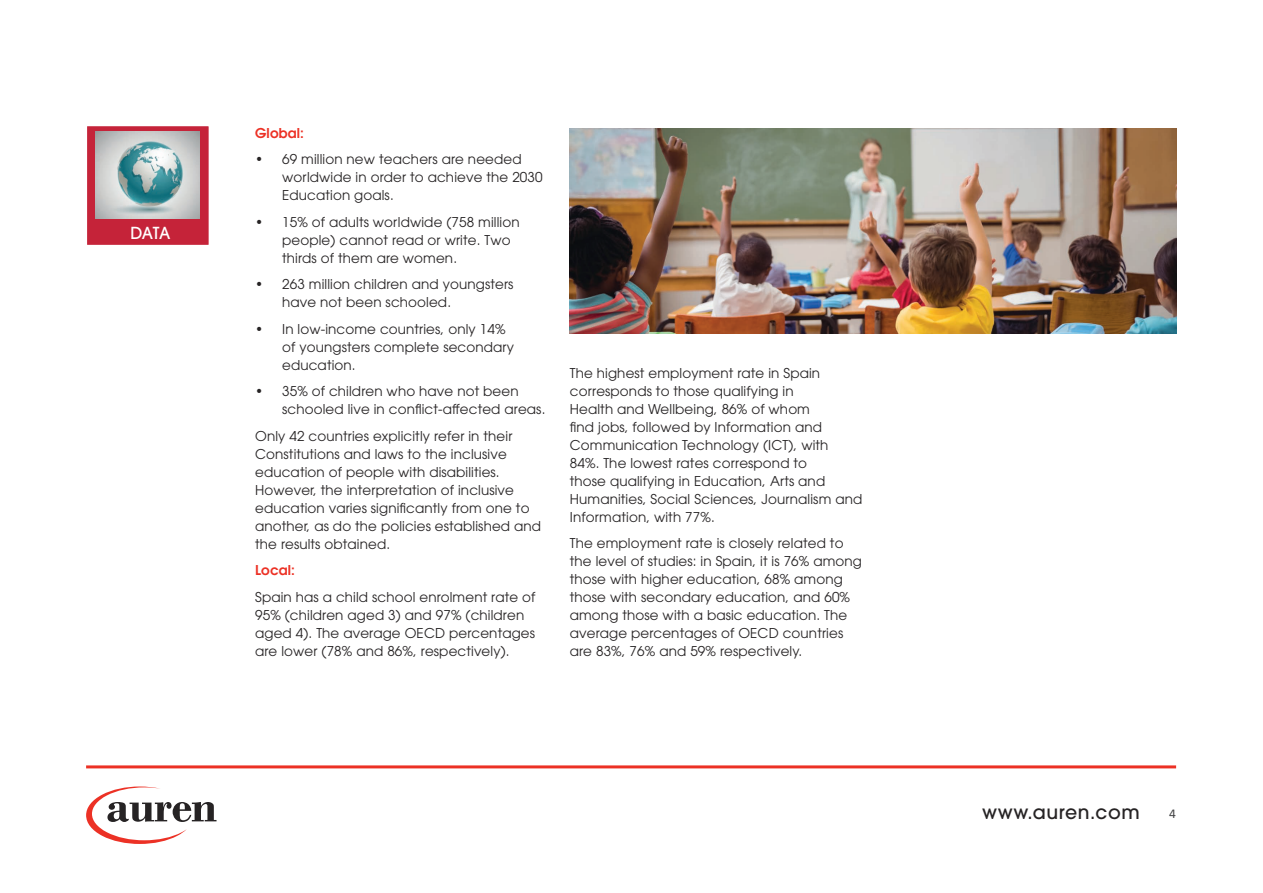
<style>
.page{position:relative;width:1263px;height:893px;background:#fff}
.page>*{position:absolute;margin:0;border:0;box-sizing:border-box;transform-origin:0 0}
.t1{font:500 18.9px "ITC Avant Garde Pro";letter-spacing:.03em;color:#262324}
.t2{font:500 16.5px "ITC Avant Garde Pro";color:#fff}
.t3{font:13.5px/18px "ITC Avant Garde Pro";letter-spacing:.01em;color:#262324}
.t4{font:600 13.5px "ITC Avant Garde Pro";letter-spacing:.01em;color:#ec3125}
.t5{font:13.5px "Calibri";color:#414243}
</style>
<div class="page">
<hr style="left:86px;top:765px;width:1090px;height:3px;background:#ec3125">
<svg style="left:86px;top:786px;width:130px;height:58px"></svg>
<div style="left:86px;top:125px;width:124px;height:121px;background:#c52339;border:2px solid #fff"></div>
<img style="left:96px;top:132px;width:104px;height:86px">
<img style="left:570px;top:129px;width:606px;height:205px">
<p class="t2" style="left:131px;top:222px;width:41px">DATA</p>
<p class="t4" style="left:255px;top:124px;width:50px">Global:</p>
<p class="t3" style="left:282px;top:150px;width:262px;text-indent:-27px">• 69 million new teachers are needed worldwide in order to achieve the 2030<br>Education goals.</p>
<p class="t3" style="left:282px;top:212px;width:239px;text-indent:-27px">• 15% of adults worldwide (758 million people) cannot read or write. Two thirds of them are women.</p>
<p class="t3" style="left:282px;top:275px;width:233px;text-indent:-27px">• 263 million children and youngsters have not been schooled.</p>
<p class="t3" style="left:282px;top:319px;width:233px;text-indent:-27px">• In low-income countries, only 14% of youngsters complete secondary education.</p>
<p class="t3" style="left:282px;top:382px;width:265px;text-indent:-27px">• 35% of children who have not been schooled live in conflict-affected areas.</p>
<p class="t3" style="left:255px;top:426px;width:288px">Only 42 countries explicitly refer in their Constitutions and laws to the inclusive education of people with disabilities.<br>However, the interpretation of inclusive education varies significantly from one to another, as do the policies established and the results obtained.</p>
<p class="t4" style="left:255px;top:561px;width:41px">Local:</p>
<p class="t3" style="left:255px;top:587px;width:282px">Spain has a child school enrolment rate of 95% (children aged 3) and 97% (children aged 4). The average OECD percentages are lower (78% and 86%, respectively).</p>
<p class="t3" style="left:570px;top:364px;width:294px">The highest employment rate in Spain corresponds to those qualifying in<br>Health and Wellbeing, 86% of whom<br>find jobs, followed by Information and Communication Technology (ICT), with<br>84%. The lowest rates correspond to<br>those qualifying in Education, Arts and Humanities, Social Sciences, Journalism and Information, with 77%.</p>
<p class="t3" style="left:570px;top:534px;width:294px">The employment rate is closely related to the level of studies: in Spain, it is 76% among those with higher education, 68% among those with secondary education, and 60% among those with a basic education. The average percentages of OECD countries are 83%, 76% and 59% respectively.</p>
<h1 class="t1" style="left:982px;top:800px;width:159px">www.auren.com</h1>
<p class="t5" style="left:1169px;top:804px;width:8px">4</p>
</div>
